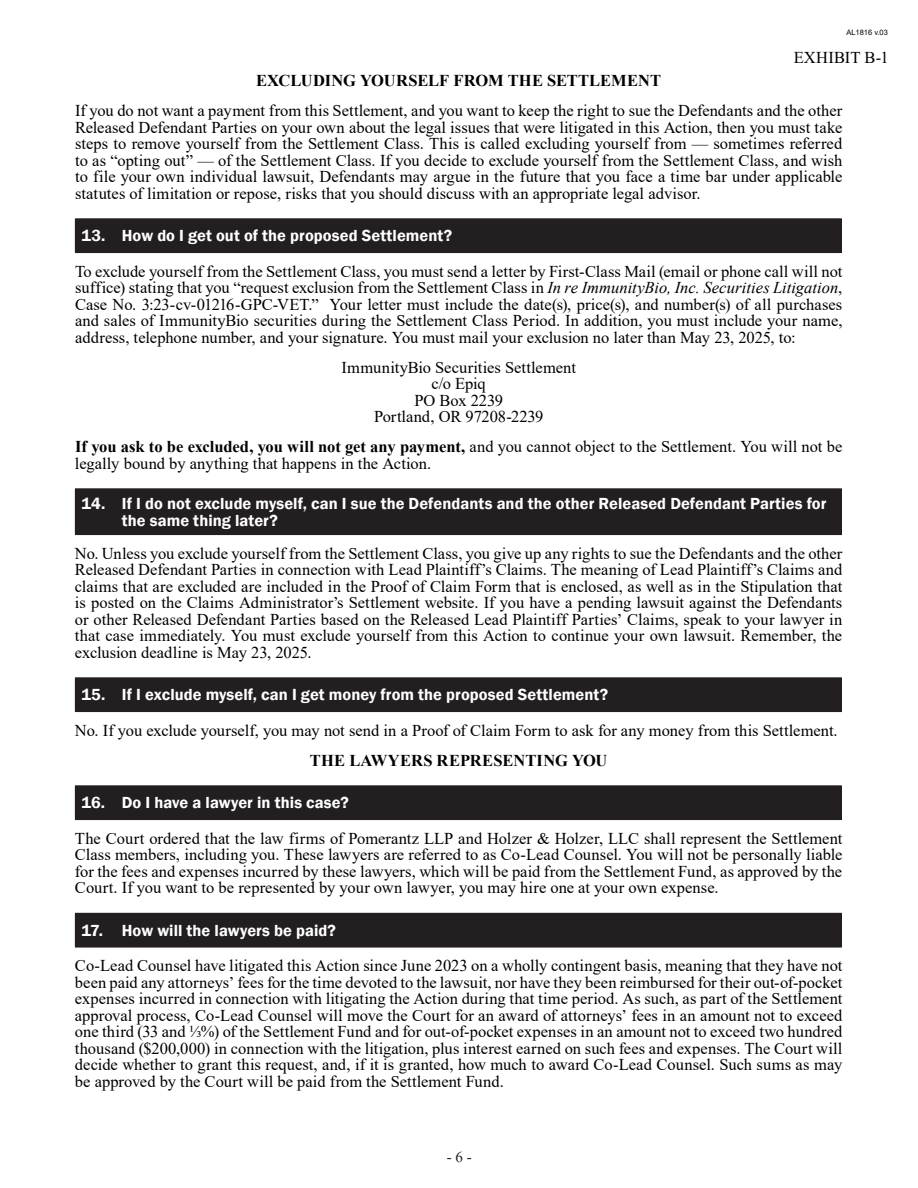
<style>
.page{position:relative;width:918px;height:1188px;background:#fff}
.page>*{position:absolute;margin:0;border:0;box-sizing:border-box;transform-origin:0 0}
.Body_Copy{font:16.5px/16.5px "Times New Roman";color:#000;text-align:justify}
.t1{font:600 16.5px/16.5px "Franklin Gothic";letter-spacing:.005em;color:#fff}
.Body_Copy-2{font:700 16.5px "Times New Roman";letter-spacing:.005em;color:#000}
.t2{font:15px "Times New Roman";color:#231f20}
.t3{font:7.5px "Arial";color:#000}
.s1{font-style:italic}
.s2{font-weight:700}
</style>
<div class="page">
<div style="left:75px;top:219px;width:766px;height:34px;background:#231f20"></div>
<hr style="left:75px;top:218px;width:767px;height:1px;background:#231f20">
<hr style="left:841px;top:219px;width:1px;height:33px;background:#231f20">
<hr style="left:75px;top:252px;width:767px;height:1px;background:#231f20">
<div style="left:75px;top:489px;width:766px;height:46px;background:#231f20"></div>
<hr style="left:75px;top:488px;width:767px;height:1px;background:#231f20">
<hr style="left:841px;top:489px;width:1px;height:45px;background:#231f20">
<hr style="left:75px;top:534px;width:767px;height:1px;background:#231f20">
<div style="left:75px;top:678px;width:766px;height:34px;background:#231f20"></div>
<hr style="left:75px;top:677px;width:767px;height:1px;background:#231f20">
<hr style="left:841px;top:678px;width:1px;height:33px;background:#231f20">
<hr style="left:75px;top:711px;width:767px;height:1px;background:#231f20">
<div style="left:75px;top:786px;width:766px;height:34px;background:#231f20"></div>
<hr style="left:75px;top:785px;width:767px;height:1px;background:#231f20">
<hr style="left:841px;top:786px;width:1px;height:33px;background:#231f20">
<hr style="left:75px;top:819px;width:767px;height:1px;background:#231f20">
<div style="left:75px;top:913px;width:766px;height:34px;background:#231f20"></div>
<hr style="left:75px;top:913px;width:767px;height:1px;background:#231f20">
<hr style="left:841px;top:914px;width:1px;height:33px;background:#231f20">
<hr style="left:75px;top:947px;width:767px;height:1px;background:#231f20">
<p class="t3" style="left:846px;top:28px;width:43px">AL1816 v.03</p>
<p class="Body_Copy" style="left:794px;top:49px;width:97px">EXHIBIT B-1</p>
<p class="Body_Copy-2" style="left:256px;top:69px;width:407px">EXCLUDING YOURSELF FROM THE SETTLEMENT</p>
<p class="Body_Copy" style="left:75px;top:102px;width:769px">If you do not want a payment from this Settlement, and you want to keep the right to sue the Defendants and the other Released Defendant Parties on your own about the legal issues that were litigated in this Action, then you must take steps to remove yourself from the Settlement Class. This is called excluding yourself from — sometimes referred to as “opting out” — of the Settlement Class. If you decide to exclude yourself from the Settlement Class, and wish to file your own individual lawsuit, Defendants may argue in the future that you face a time bar under applicable statutes of limitation or repose, risks that you should discuss with an appropriate legal advisor.</p>
<p class="t1" style="left:81px;top:228px;width:372px">13. How do I get out of the proposed Settlement?</p>
<p class="Body_Copy" style="left:75px;top:263px;width:769px">To exclude yourself from the Settlement Class, you must send a letter by First‑Class Mail (email or phone call will not suffice) stating that you “request exclusion from the Settlement Class in <span class="s1">In re ImmunityBio, Inc. Securities Litigation</span>, Case No. 3:23‑cv‑01216‑GPC‑VET.” Your letter must include the date(s), price(s), and number(s) of all purchases and sales of ImmunityBio securities during the Settlement Class Period. In addition, you must include your name, address, telephone number, and your signature. You must mail your exclusion no later than May 23, 2025, to:</p>
<p class="Body_Copy" style="left:341px;top:359px;width:236px">ImmunityBio Securities Settlement</p>
<p class="Body_Copy" style="left:432px;top:375px;width:56px">c/o Epiq</p>
<p class="Body_Copy" style="left:414px;top:392px;width:90px">PO Box 2239</p>
<p class="Body_Copy" style="left:374px;top:408px;width:171px">Portland, OR 97208‑2239</p>
<p class="Body_Copy" style="left:75px;top:438px;width:769px"><span class="s2">If you ask to be excluded, you will not get any payment,</span> and you cannot object to the Settlement. You will not be legally bound by anything that happens in the Action.</p>
<p class="t1" style="left:122px;top:496px;width:706px;text-indent:-40px">14. If I do not exclude myself, can I sue the Defendants and the other Released Defendant Parties for the same thing later?</p>
<p class="Body_Copy" style="left:75px;top:545px;width:769px">No. Unless you exclude yourself from the Settlement Class, you give up any rights to sue the Defendants and the other Released Defendant Parties in connection with Lead Plaintiff’s Claims. The meaning of Lead Plaintiff’s Claims and claims that are excluded are included in the Proof of Claim Form that is enclosed, as well as in the Stipulation that is posted on the Claims Administrator’s Settlement website. If you have a pending lawsuit against the Defendants or other Released Defendant Parties based on the Released Lead Plaintiff Parties’ Claims, speak to your lawyer in that case immediately. You must exclude yourself from this Action to continue your own lawsuit. Remember, the exclusion deadline is May 23, 2025.</p>
<p class="t1" style="left:81px;top:687px;width:528px">15. If I exclude myself, can I get money from the proposed Settlement?</p>
<p class="Body_Copy" style="left:75px;top:722px;width:764px">No. If you exclude yourself, you may not send in a Proof of Claim Form to ask for any money from this Settlement.</p>
<p class="Body_Copy-2" style="left:310px;top:749px;width:299px">THE LAWYERS REPRESENTING YOU</p>
<p class="t1" style="left:81px;top:795px;width:269px">16. Do I have a lawyer in this case?</p>
<p class="Body_Copy" style="left:75px;top:830px;width:769px">The Court ordered that the law firms of Pomerantz LLP and Holzer &amp; Holzer, LLC shall represent the Settlement Class members, including you. These lawyers are referred to as Co‑Lead Counsel. You will not be personally liable for the fees and expenses incurred by these lawyers, which will be paid from the Settlement Fund, as approved by the Court. If you want to be represented by your own lawyer, you may hire one at your own expense.</p>
<p class="t1" style="left:81px;top:922px;width:256px">17. How will the lawyers be paid?</p>
<p class="Body_Copy" style="left:75px;top:957px;width:769px">Co‑Lead Counsel have litigated this Action since June 2023 on a wholly contingent basis, meaning that they have not been paid any attorneys’ fees for the time devoted to the lawsuit, nor have they been reimbursed for their out‑of‑pocket expenses incurred in connection with litigating the Action during that time period. As such, as part of the Settlement approval process, Co‑Lead Counsel will move the Court for an award of attorneys’ fees in an amount not to exceed one third (33 and ⅓%) of the Settlement Fund and for out‑of‑pocket expenses in an amount not to exceed two hundred thousand ($200,000) in connection with the litigation, plus interest earned on such fees and expenses. The Court will decide whether to grant this request, and, if it is granted, how much to award Co‑Lead Counsel. Such sums as may be approved by the Court will be paid from the Settlement Fund.</p>
<p class="t2" style="left:447px;top:1146px;width:26px">- 6 -</p>
</div>
